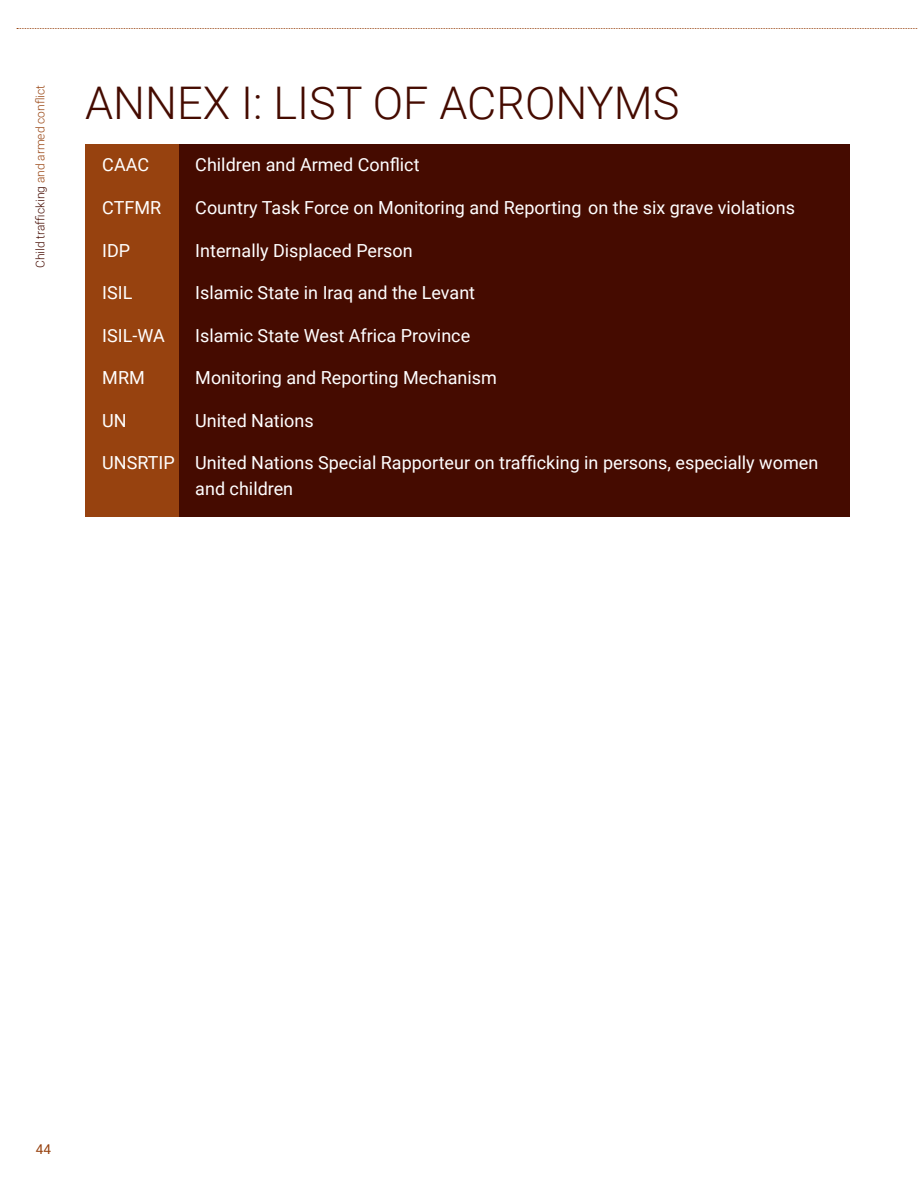
<style>
.page{position:relative;width:918px;height:1188px;background:#fff}
.page>*{position:absolute;margin:0;border:0;box-sizing:border-box;transform-origin:0 0}
.t1{font:300 45px "Roboto";color:#450b00}
.t2{font:18px/25.5px "Roboto";color:#fff}
.t3{font:13.5px "Roboto";color:#97420f}
.t4{font:300 12px "Roboto";color:#450b00}
.s1{color:#97420f}
</style>
<div class="page">
<svg style="left:17px;top:28px;width:901px;height:1px"></svg>
<div style="left:85px;top:145px;width:94px;height:372px;background:#97420f"></div>
<div style="left:179px;top:145px;width:671px;height:372px;background:#450b00"></div>
<p class="t4" style="left:32px;top:268px;width:184px;rotate:-90deg">Child trafficking <span class="s1">and armed conflict</span></p>
<h1 class="t1" style="left:85px;top:71px;width:596px">ANNEX I: LIST OF ACRONYMS</h1>
<p class="t2" style="left:102px;top:152px;width:48px">CAAC</p>
<p class="t2" style="left:195px;top:152px;width:226px">Children and Armed Conflict</p>
<p class="t2" style="left:102px;top:194px;width:60px">CTFMR</p>
<p class="t2" style="left:195px;top:194px;width:601px">Country Task Force on Monitoring and Reporting on the six grave violations</p>
<p class="t2" style="left:102px;top:237px;width:30px">IDP</p>
<p class="t2" style="left:195px;top:237px;width:219px">Internally Displaced Person</p>
<p class="t2" style="left:102px;top:279px;width:32px">ISIL</p>
<p class="t2" style="left:195px;top:279px;width:281px">Islamic State in Iraq and the Levant</p>
<p class="t2" style="left:102px;top:322px;width:64px">ISIL-WA</p>
<p class="t2" style="left:195px;top:322px;width:276px">Islamic State West Africa Province</p>
<p class="t2" style="left:102px;top:364px;width:44px">MRM</p>
<p class="t2" style="left:195px;top:364px;width:303px">Monitoring and Reporting Mechanism</p>
<p class="t2" style="left:102px;top:407px;width:26px">UN</p>
<p class="t2" style="left:195px;top:407px;width:120px">United Nations</p>
<p class="t2" style="left:195px;top:449px;width:625px;text-indent:-93px">UNSRTIP United Nations Special Rapporteur on trafficking in persons, especially women and children</p>
<p class="t3" style="left:36px;top:1139px;width:17px">44</p>
</div>
